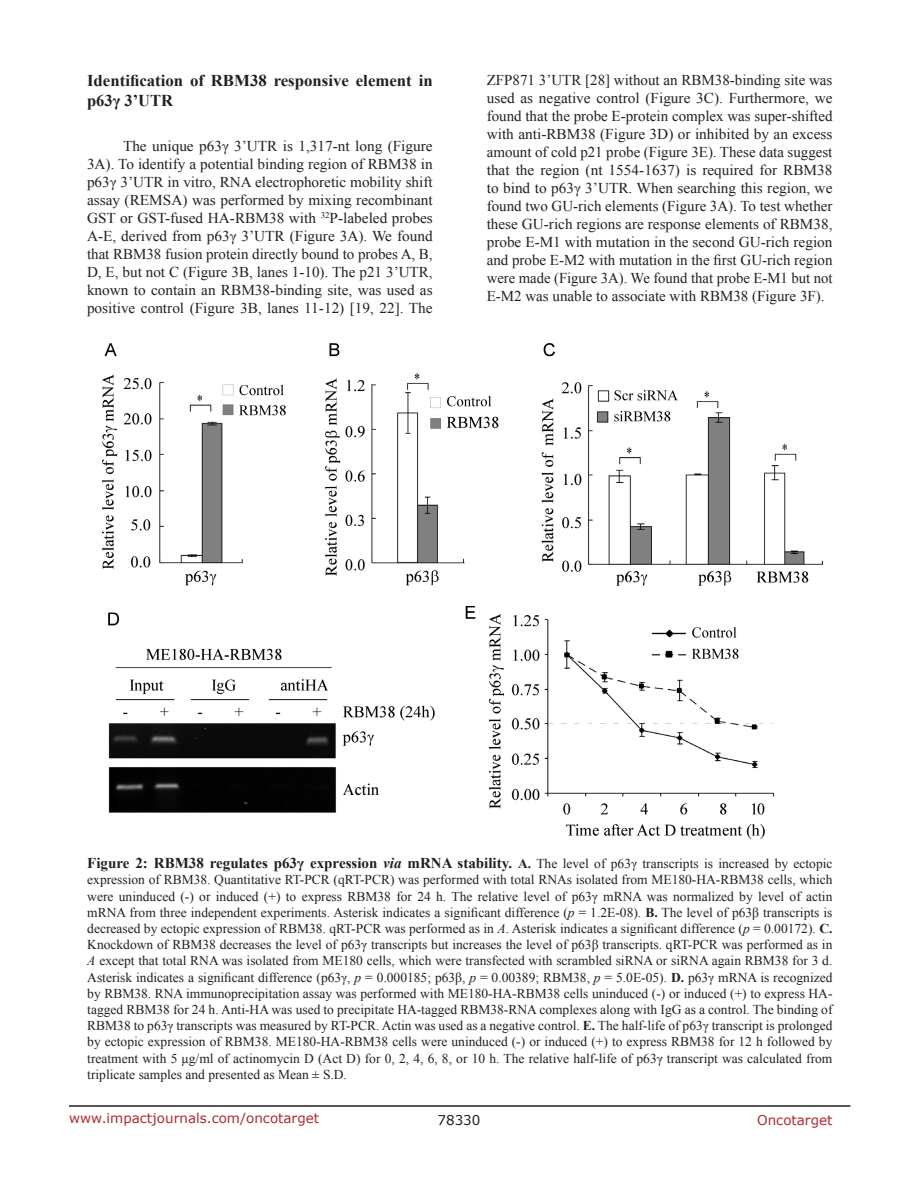
<style>
.page{position:relative;width:918px;height:1188px;background:#fff}
.page>*{position:absolute;margin:0;border:0;box-sizing:border-box;transform-origin:0 0}
.SubHeading{font:700 16.5px/19.8px "Times New Roman";color:#221f22}
.BodyText{font:15px/18px "Times New Roman";color:#221f22;text-align:justify}
.FigureText{font:700 15px "Times New Roman";color:#221f22}
.FigureText-2{font:13.5px/16.2px "Times New Roman";color:#221f22;text-align:justify}
.t1{font:13.5px "Verdana";color:#ac2b31}
.t2{font:13.5px "Verdana";color:#221f22}
.s1{font-style:italic}
.s2{font-size:13.5px}
.s3{font-weight:400;font-size:13.5px}
.s4{font-weight:700}
</style>
<div class="page">
<hr style="left:69px;top:1105px;width:781px;height:2px;background:#231f20">
<img style="left:102px;top:343px;width:721px;height:496px">
<p class="SubHeading" style="left:87px;top:70px;width:347px">Identification of RBM38 responsive element in p63γ 3’UTR</p>
<p class="BodyText" style="left:87px;top:137px;width:347px;text-indent:36px">The unique p63γ 3’UTR is 1,317-nt long (Figure 3A). To identify a potential binding region of RBM38 in p63γ 3’UTR in vitro, RNA electrophoretic mobility shift assay (REMSA) was performed by mixing recombinant GST or GST-fused HA-RBM38 with <sup>32</sup>P-labeled probes A-E, derived from p63γ 3’UTR (Figure 3A). We found that RBM38 fusion protein directly bound to probes A, B, D, E, but not C (Figure 3B, lanes 1-10). The p21 3’UTR, known to contain an RBM38-binding site, was used as positive control (Figure 3B, lanes 11-12) [19, 22]. The</p>
<p class="BodyText" style="left:487px;top:71px;width:347px">ZFP871 3’UTR [28] without an RBM38-binding site was used as negative control (Figure 3C). Furthermore, we found that the probe E-protein complex was super-shifted with anti-RBM38 (Figure 3D) or inhibited by an excess amount of cold p21 probe (Figure 3E). These data suggest that the region (nt 1554-1637) is required for RBM38 to bind to p63γ 3’UTR. When searching this region, we found two GU-rich elements (Figure 3A). To test whether these GU-rich regions are response elements of RBM38, probe E-M1 with mutation in the second GU-rich region and probe E-M2 with mutation in the first GU-rich region were made (Figure 3A). We found that probe E-M1 but not E-M2 was unable to associate with RBM38 (Figure 3F).</p>
<p class="FigureText" style="left:87px;top:853px;width:747px">Figure 2: RBM38 regulates p63γ expression <span class="s1">via</span> mRNA stability. <span class="s2">A.</span> <span class="s3">The level of p63γ transcripts is increased by ectopic</span></p>
<p class="FigureText-2" style="left:87px;top:872px;width:747px">expression of RBM38. Quantitative RT-PCR (qRT-PCR) was performed with total RNAs isolated from ME180-HA-RBM38 cells, which were uninduced (-) or induced (+) to express RBM38 for 24 h. The relative level of p63γ mRNA was normalized by level of actin mRNA from three independent experiments. Asterisk indicates a significant difference (<span class="s1">p</span> = 1.2E-08). <span class="s4">B.</span> The level of p63β transcripts is decreased by ectopic expression of RBM38. qRT-PCR was performed as in <span class="s1">A</span>. Asterisk indicates a significant difference (<span class="s1">p</span> = 0.00172). <span class="s4">C.<br></span>Knockdown of RBM38 decreases the level of p63γ transcripts but increases the level of p63β transcripts. qRT-PCR was performed as in <span class="s1">A</span> except that total RNA was isolated from ME180 cells, which were transfected with scrambled siRNA or siRNA again RBM38 for 3 d.<br>Asterisk indicates a significant difference (p63γ, <span class="s1">p</span> = 0.000185; p63β, <span class="s1">p</span> = 0.00389; RBM38, <span class="s1">p</span> = 5.0E-05). <span class="s4">D.</span> p63γ mRNA is recognized by RBM38. RNA immunoprecipitation assay was performed with ME180-HA-RBM38 cells uninduced (-) or induced (+) to express HA&shy;tagged RBM38 for 24 h. Anti-HA was used to precipitate HA-tagged RBM38-RNA complexes along with IgG as a control. The binding of RBM38 to p63γ transcripts was measured by RT-PCR. Actin was used as a negative control. <span class="s4">E.</span> The half-life of p63γ transcript is prolonged by ectopic expression of RBM38. ME180-HA-RBM38 cells were uninduced (-) or induced (+) to express RBM38 for 12 h followed by treatment with 5 μg/ml of actinomycin D (Act D) for 0, 2, 4, 6, 8, or 10 h. The relative half-life of p63γ transcript was calculated from triplicate samples and presented as Mean ± S.D.</p>
<p class="t1" style="left:69px;top:1109px;width:252px">www.impactjournals.com/oncotarget</p>
<p class="t2" style="left:438px;top:1111px;width:44px">78330</p>
<p class="t1" style="left:757px;top:1111px;width:77px">Oncotarget</p>
</div>
